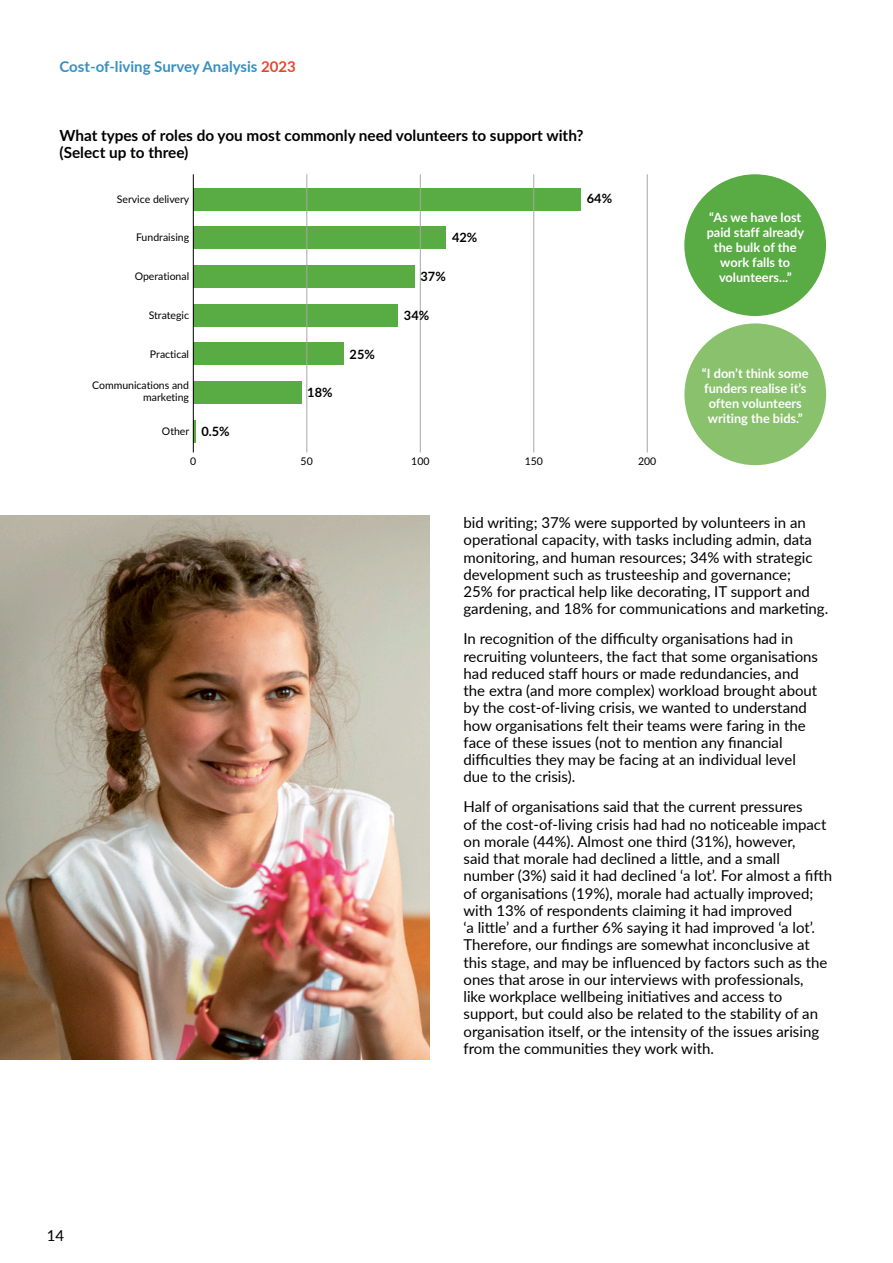
<style>
.page{position:relative;width:893px;height:1263px;background:#fff}
.page>*{position:absolute;margin:0;border:0;box-sizing:border-box;transform-origin:0 0}
.t1{font:700 15.3px/16.8px "Lato";color:#000}
.Bodytext_LATO{font:15px/17.2px "Lato";color:#000}
.t2{font:700 15px "Lato";color:#3590c1}
.t3{font:700 12.75px/15px "Lato";color:#fff;text-align:center}
.t4{font:700 12.75px "Lato";color:#000}
.t5{font:10.5px/12px "Lato";color:#000;text-align:right}
.s1{color:#e7452a}
</style>
<div class="page">
<div style="left:193px;top:188px;width:388px;height:22px;background:#59ab44"></div>
<div style="left:193px;top:226px;width:253px;height:23px;background:#59ab44"></div>
<div style="left:193px;top:265px;width:222px;height:22px;background:#59ab44"></div>
<div style="left:193px;top:304px;width:205px;height:22px;background:#59ab44"></div>
<div style="left:193px;top:343px;width:151px;height:22px;background:#59ab44"></div>
<div style="left:193px;top:381px;width:109px;height:23px;background:#59ab44"></div>
<hr style="left:193px;top:421px;width:2px;height:22px;background:#59ab44">
<hr style="left:307px;top:174px;width:1px;height:278px;background:#a8a7a5">
<hr style="left:420px;top:174px;width:1px;height:278px;background:#a8a7a5">
<hr style="left:647px;top:174px;width:1px;height:278px;background:#a8a7a5">
<hr style="left:533px;top:174px;width:1px;height:278px;background:#a8a7a5">
<div style="left:684px;top:174px;width:142px;height:142px;background:#59ab44;border-radius:50%"></div>
<div style="left:684px;top:323px;width:142px;height:142px;background:#89c16d;border-radius:50%"></div>
<hr style="left:193px;top:174px;width:1px;height:278px;background:#000">
<img style="left:0;top:516px;width:429px;height:544px">
<p class="t2" style="left:60px;top:55px;width:238px">Cost-of-living Survey Analysis <span class="s1">2023</span></p>
<p class="t1" style="left:60px;top:126px;width:526px">What types of roles do you most commonly need volunteers to support with? (Select up to three)</p>
<p class="t5" style="left:117px;top:192px;width:74px">Service delivery</p>
<p class="t5" style="left:136px;top:231px;width:55px">Fundraising</p>
<p class="t5" style="left:135px;top:270px;width:56px">Operational</p>
<p class="t5" style="left:149px;top:309px;width:42px">Strategic</p>
<p class="t5" style="left:150px;top:348px;width:41px">Practical</p>
<p class="t5" style="left:92px;top:379px;width:98px">Communications and marketing</p>
<p class="t5" style="left:162px;top:425px;width:29px">Other</p>
<p class="t4" style="left:201px;top:422px;width:30px">0.5%</p>
<p class="t4" style="left:307px;top:383px;width:27px">18%</p>
<p class="t4" style="left:350px;top:345px;width:27px">25%</p>
<p class="t4" style="left:452px;top:228px;width:27px">42%</p>
<p class="t4" style="left:421px;top:267px;width:27px">37%</p>
<p class="t4" style="left:404px;top:306px;width:27px">34%</p>
<p class="t4" style="left:587px;top:189px;width:27px">64%</p>
<p class="t5" style="left:190px;top:455px;width:8px">0</p>
<p class="t5" style="left:301px;top:455px;width:14px">50</p>
<p class="t5" style="left:411px;top:455px;width:20px">100</p>
<p class="t5" style="left:525px;top:455px;width:20px">150</p>
<p class="t5" style="left:638px;top:455px;width:20px">200</p>
<p class="t3" style="left:707px;top:209px;width:99px">“As we have lost paid staff already the bulk of the work falls to volunteers...”</p>
<p class="t3" style="left:702px;top:365px;width:108px">“I don’t think some funders realise it’s often volunteers writing the bids.”</p>
<p class="Bodytext_LATO" style="left:47px;top:1226px;width:19px">14</p>
<p class="Bodytext_LATO" style="left:463px;top:513px;width:366px">bid writing; 37% were supported by volunteers in an operational capacity, with tasks including admin, data monitoring, and human resources; 34% with strategic development such as trusteeship and governance;<br>25% for practical help like decorating, IT support and gardening, and 18% for communications and marketing.</p>
<p class="Bodytext_LATO" style="left:463px;top:630px;width:356px">In recognition of the difficulty organisations had in recruiting volunteers, the fact that some organisations had reduced staff hours or made redundancies, and the extra (and more complex) workload brought about by the cost-of-living crisis, we wanted to understand how organisations felt their teams were faring in the face of these issues (not to mention any financial difficulties they may be facing at an individual level due to the crisis).</p>
<p class="Bodytext_LATO" style="left:463px;top:798px;width:370px">Half of organisations said that the current pressures<br>of the cost-of-living crisis had had no noticeable impact on morale (44%). Almost one third (31%), however,<br>said that morale had declined a little, and a small number (3%) said it had declined ‘a lot’. For almost a fifth of organisations (19%), morale had actually improved; with 13% of respondents claiming it had improved<br>‘a little’ and a further 6% saying it had improved ‘a lot’.<br>Therefore, our findings are somewhat inconclusive at this stage, and may be influenced by factors such as the ones that arose in our interviews with professionals,<br>like workplace wellbeing initiatives and access to support, but could also be related to the stability of an organisation itself, or the intensity of the issues arising from the communities they work with.</p>
</div>
